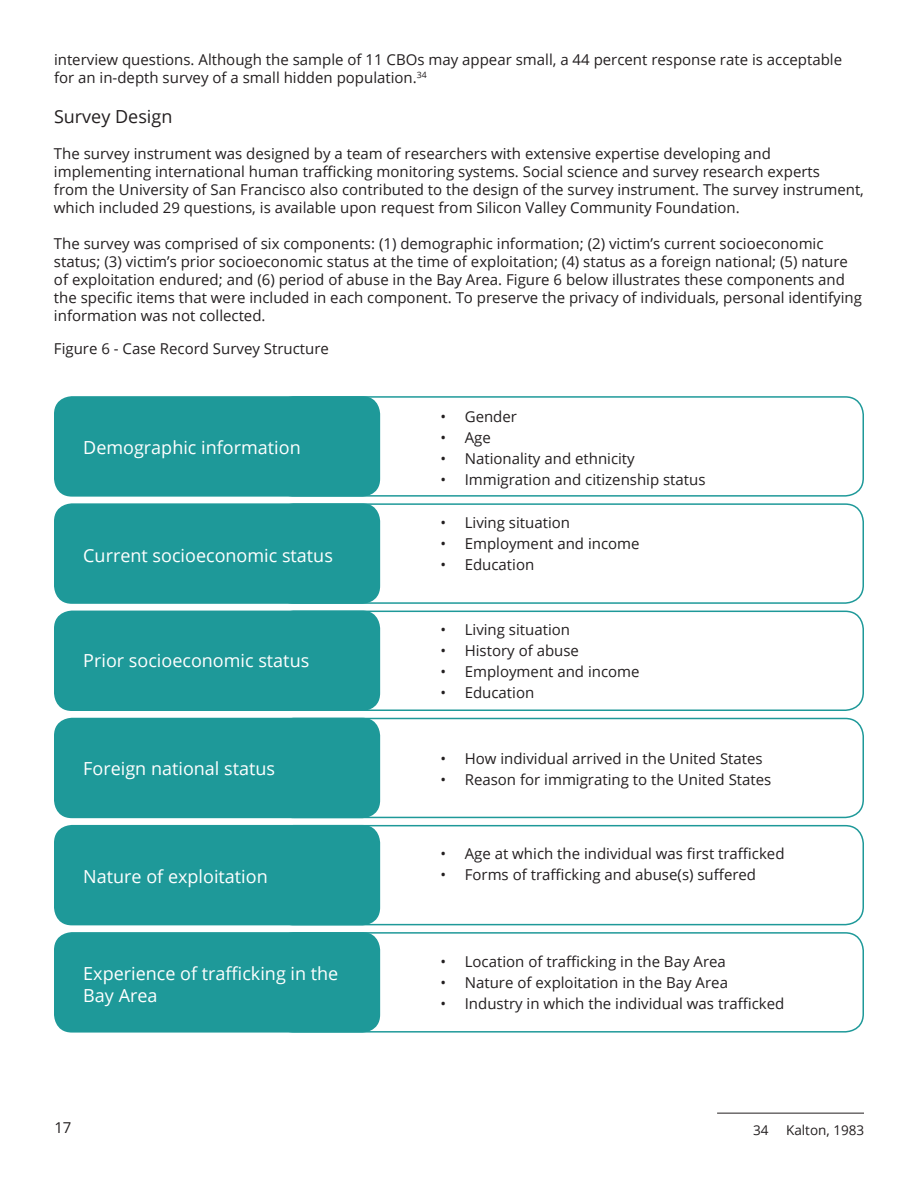
<style>
.page{position:relative;width:918px;height:1188px;background:#fff}
.page>*{position:absolute;margin:0;border:0;box-sizing:border-box;transform-origin:0 0}
.t1{font:18px/21.6px "Open Sans";color:#fff}
.t2{font:18px "Open Sans";color:#231f20}
.t3{font:15px/18px "Open Sans";color:#231f20}
.t4{font:13.5px "Open Sans";color:#231f20}
</style>
<div class="page">
<div style="left:275px;top:396px;width:589px;height:101px;border:2px solid #1e9999;border-radius:18px"></div>
<div style="left:275px;top:503px;width:589px;height:101px;border:2px solid #1e9999;border-radius:18px"></div>
<div style="left:275px;top:611px;width:589px;height:100px;border:2px solid #1e9999;border-radius:18px"></div>
<div style="left:275px;top:718px;width:589px;height:100px;border:2px solid #1e9999;border-radius:18px"></div>
<div style="left:275px;top:825px;width:589px;height:100px;border:2px solid #1e9999;border-radius:18px"></div>
<div style="left:275px;top:932px;width:589px;height:101px;border:2px solid #1e9999;border-radius:18px"></div>
<div style="left:54px;top:396px;width:326px;height:101px;background:#1e9999;border-radius:18px"></div>
<div style="left:54px;top:718px;width:326px;height:100px;background:#1e9999;border-radius:18px"></div>
<div style="left:54px;top:503px;width:326px;height:101px;background:#1e9999;border-radius:18px"></div>
<div style="left:54px;top:825px;width:326px;height:100px;background:#1e9999;border-radius:18px"></div>
<div style="left:54px;top:611px;width:326px;height:100px;background:#1e9999;border-radius:18px"></div>
<div style="left:54px;top:932px;width:326px;height:101px;background:#1e9999;border-radius:18px"></div>
<hr style="left:717px;top:1113px;width:147px;height:1px;background:#231f20">
<p class="t3" style="left:54px;top:51px;width:790px">interview questions. Although the sample of 11 CBOs may appear small, a 44 percent response rate is acceptable for an in-depth survey of a small hidden population.<sup>34</sup></p>
<p class="t2" style="left:54px;top:104px;width:120px">Survey Design</p>
<p class="t3" style="left:54px;top:144px;width:812px">The survey instrument was designed by a team of researchers with extensive expertise developing and implementing international human trafficking monitoring systems. Social science and survey research experts<br>from the University of San Francisco also contributed to the design of the survey instrument. The survey instrument, which included 29 questions, is available upon request from Silicon Valley Community Foundation.</p>
<p class="t3" style="left:54px;top:234px;width:809px">The survey was comprised of six components: (1) demographic information; (2) victim’s current socioeconomic status; (3) victim’s prior socioeconomic status at the time of exploitation; (4) status as a foreign national; (5) nature of exploitation endured; and (6) period of abuse in the Bay Area. Figure 6 below illustrates these components and the specific items that were included in each component. To preserve the privacy of individuals, personal identifying information was not collected.</p>
<p class="t3" style="left:54px;top:339px;width:276px">Figure 6 - Case Record Survey Structure</p>
<p class="t1" style="left:83px;top:436px;width:219px">Demographic information</p>
<p class="t1" style="left:83px;top:544px;width:251px">Current socioeconomic status</p>
<p class="t1" style="left:83px;top:650px;width:228px">Prior socioeconomic status</p>
<p class="t1" style="left:83px;top:757px;width:193px">Foreign national status</p>
<p class="t1" style="left:83px;top:865px;width:186px">Nature of exploitation</p>
<p class="t1" style="left:83px;top:962px;width:257px">Experience of trafficking in the<br>Bay Area</p>
<p class="t3" style="left:441px;top:407px;width:78px">• Gender</p>
<p class="t3" style="left:441px;top:428px;width:52px">• Age</p>
<p class="t3" style="left:441px;top:449px;width:196px">• Nationality and ethnicity</p>
<p class="t3" style="left:441px;top:470px;width:266px">• Immigration and citizenship status</p>
<p class="t3" style="left:441px;top:513px;width:131px">• Living situation</p>
<p class="t3" style="left:441px;top:534px;width:201px">• Employment and income</p>
<p class="t3" style="left:441px;top:555px;width:95px">• Education</p>
<p class="t3" style="left:441px;top:620px;width:131px">• Living situation</p>
<p class="t3" style="left:441px;top:641px;width:140px">• History of abuse</p>
<p class="t3" style="left:441px;top:662px;width:201px">• Employment and income</p>
<p class="t3" style="left:441px;top:683px;width:95px">• Education</p>
<p class="t3" style="left:441px;top:749px;width:324px">• How individual arrived in the United States</p>
<p class="t3" style="left:441px;top:770px;width:332px">• Reason for immigrating to the United States</p>
<p class="t3" style="left:441px;top:845px;width:345px">• Age at which the individual was first trafficked</p>
<p class="t3" style="left:441px;top:866px;width:317px">• Forms of trafficking and abuse(s) suffered</p>
<p class="t3" style="left:441px;top:952px;width:287px">• Location of trafficking in the Bay Area</p>
<p class="t3" style="left:441px;top:973px;width:289px">• Nature of exploitation in the Bay Area</p>
<p class="t3" style="left:441px;top:994px;width:345px">• Industry in which the individual was trafficked</p>
<p class="t3" style="left:54px;top:1118px;width:19px">17</p>
<p class="t4" style="left:753px;top:1120px;width:17px">34</p>
<p class="t4" style="left:786px;top:1120px;width:80px">Kalton, 1983</p>
</div>
